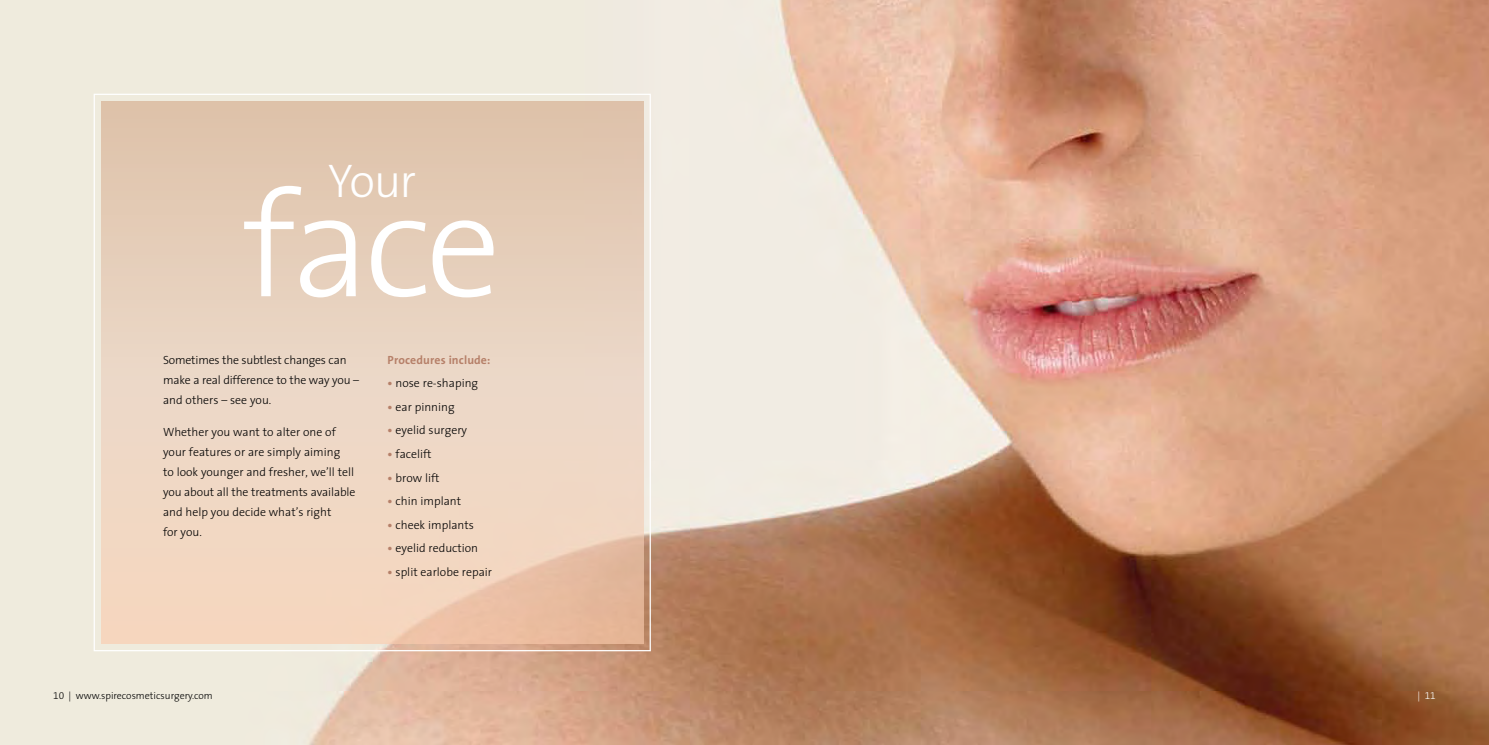
<style>
.page{position:relative;width:1489px;height:745px;background:#fff}
.page>*{position:absolute;margin:0;border:0;box-sizing:border-box;transform-origin:0 0}
.t1{font:300 150px "The Sans Spire";color:#fff}
.t2{font:300 47.5px "The Sans Spire";color:#fff}
.t3{font:300 11.88px/20px "The Sans Spire";color:#000}
.t4{font:700 11.88px "The Sans Spire";letter-spacing:.01em;color:#b68069}
.t5{font:300 10px "The Sans Spire";color:#000}
.t6{font:300 10px "The Sans Spire";color:#fff}
.s1{font-weight:700;color:#b68069}
</style>
<div class="page">
<img style="left:0;top:0;width:1488px;height:744px">
<svg style="left:101px;top:101px;width:542px;height:542px;background:#e9d0bb"></svg>
<h2 class="t2" style="left:328px;top:155px;width:90px">Your</h2>
<h1 class="t1" style="left:243px;top:164px;width:259px">face</h1>
<p class="t3" style="left:163px;top:349px;width:197px">Sometimes the subtlest changes can make a real difference to the way you – and others – see you.</p>
<p class="t3" style="left:163px;top:422px;width:194px">Whether you want to alter one of your features or are simply aiming<br>to look younger and fresher, we’ll tell you about all the treatments available and help you decide what’s right<br>for you.</p>
<p class="t4" style="left:387px;top:352px;width:104px">Procedures include:</p>
<p class="t3" style="left:387px;top:373px;width:92px"><span class="s1">•</span> nose re-shaping</p>
<p class="t3" style="left:387px;top:397px;width:69px"><span class="s1">•</span> ear pinning</p>
<p class="t3" style="left:387px;top:420px;width:81px"><span class="s1">•</span> eyelid surgery</p>
<p class="t3" style="left:387px;top:444px;width:45px"><span class="s1">•</span> facelift</p>
<p class="t3" style="left:387px;top:467px;width:53px"><span class="s1">•</span> brow lift</p>
<p class="t3" style="left:387px;top:491px;width:75px"><span class="s1">•</span> chin implant</p>
<p class="t3" style="left:387px;top:514px;width:88px"><span class="s1">•</span> cheek implants</p>
<p class="t3" style="left:387px;top:538px;width:92px"><span class="s1">•</span> eyelid reduction</p>
<p class="t3" style="left:387px;top:561px;width:106px"><span class="s1">•</span> split earlobe repair</p>
<p class="t5" style="left:53px;top:690px;width:161px">10 | www.spirecosmeticsurgery.com</p>
<p class="t6" style="left:1417px;top:690px;width:20px">| 11</p>
</div>
